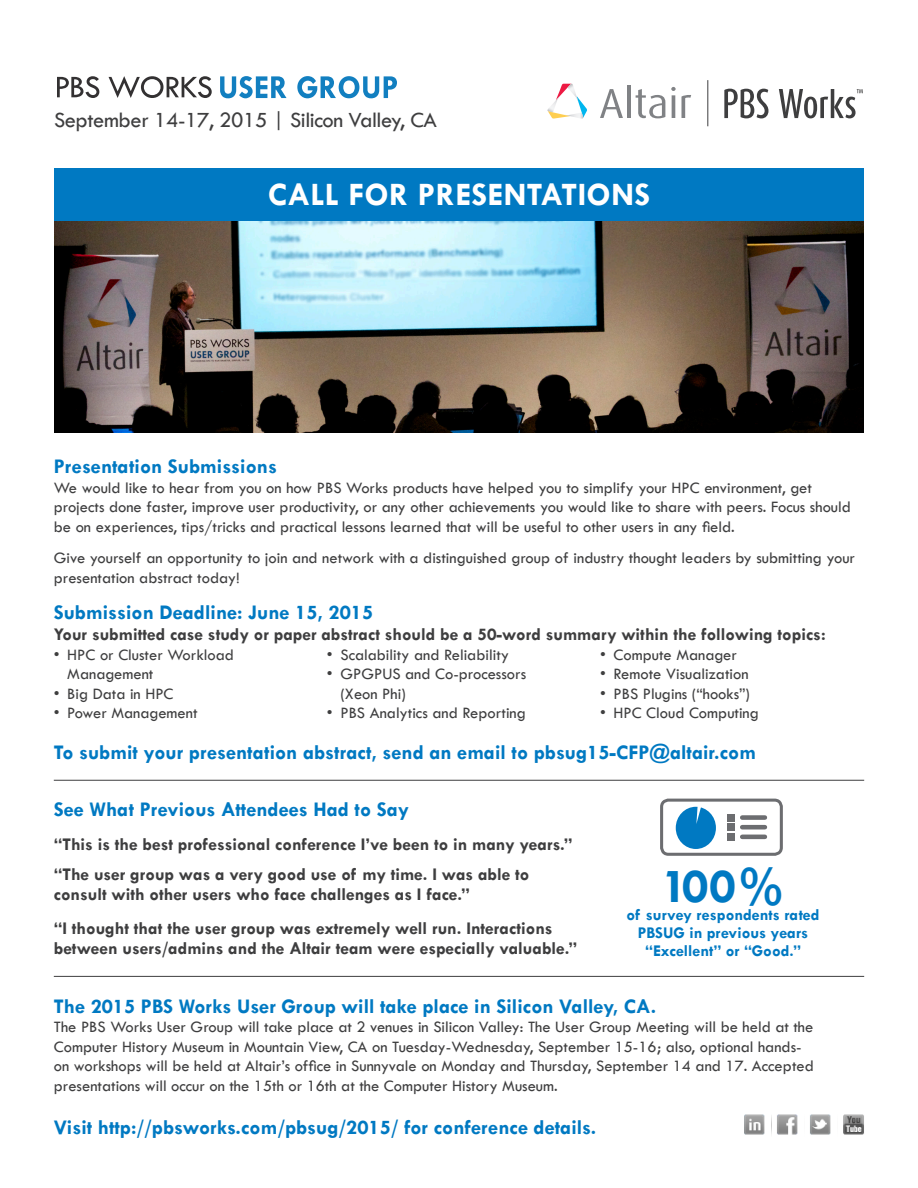
<style>
.page{position:relative;width:918px;height:1188px;background:#fff}
.page>*{position:absolute;margin:0;border:0;box-sizing:border-box;transform-origin:0 0}
.t1{font:700 49.5px "Tw Cen";color:#0079c2}
.t2{font:700 33px "Tw Cen";letter-spacing:.01em;color:#fff}
.t3{font:22.5px "Tw Cen";letter-spacing:-.02em;color:#3e3e3f}
.t4{font:700 21px "Tw Cen";color:#0079c2}
.t5{font:700 18px "Tw Cen";color:#3e3e3f}
.t6{font:16.5px/19.5px "Tw Cen";color:#3e3e3f}
.t7{font:700 16.5px "Tw Cen";color:#0079c2}
</style>
<div class="page">
<img style="left:54px;top:221px;width:810px;height:211px">
<div style="left:54px;top:168px;width:810px;height:53px;background:#0079c2"></div>
<img style="left:744px;top:1114px;width:120px;height:21px">
<svg style="left:57px;top:76px;width:42px;height:22px"></svg>
<svg style="left:109px;top:76px;width:103px;height:22px"></svg>
<svg style="left:220px;top:76px;width:67px;height:22px"></svg>
<svg style="left:297px;top:76px;width:100px;height:22px"></svg>
<svg style="left:600px;top:89px;width:23px;height:29px"></svg>
<hr style="left:627px;top:85px;width:4px;height:33px;background:#808285">
<svg style="left:636px;top:89px;width:29px;height:29px"></svg>
<svg style="left:671px;top:87px;width:20px;height:31px"></svg>
<svg style="left:547px;top:84px;width:40px;height:35px"></svg>
<hr style="left:708px;top:80px;width:1px;height:46px;background:#3e3e3f">
<svg style="left:724px;top:89px;width:44px;height:29px"></svg>
<svg style="left:779px;top:89px;width:84px;height:29px"></svg>
<hr style="left:54px;top:780px;width:810px;height:1px;background:#3e3e3f">
<hr style="left:54px;top:976px;width:810px;height:1px;background:#3e3e3f">
<div style="left:660px;top:799px;width:123px;height:57px;border:3px solid #6c6d70;border-radius:7px"></div>
<div style="left:676px;top:807px;width:40px;height:42px;background:#0079c2;border-radius:50%"></div>
<svg style="left:696px;top:806px;width:5px;height:18px"></svg>
<div style="left:742px;top:815px;width:23px;height:5px;background:#6c6d70"></div>
<div style="left:727px;top:814px;width:8px;height:7px;background:#6c6d70"></div>
<hr style="left:742px;top:825px;width:23px;height:4px;background:#6c6d70">
<div style="left:727px;top:824px;width:8px;height:7px;background:#6c6d70"></div>
<div style="left:727px;top:833px;width:8px;height:7px;background:#6c6d70"></div>
<hr style="left:742px;top:835px;width:23px;height:4px;background:#6c6d70">
<p class="t3" style="left:54px;top:107px;width:385px">September 14-17, 2015 | Silicon Valley, CA</p>
<p class="t2" style="left:268px;top:175px;width:384px">CALL FOR PRESENTATIONS</p>
<p class="t4" style="left:54px;top:454px;width:225px">Presentation Submissions</p>
<p class="t6" style="left:54px;top:478px;width:799px">We would like to hear from you on how PBS Works products have helped you to simplify your HPC environment, get projects done faster, improve user productivity, or any other achievements you would like to share with peers. Focus should be on experiences, tips/tricks and practical lessons learned that will be useful to other users in any field.</p>
<p class="t6" style="left:54px;top:548px;width:803px">Give yourself an opportunity to join and network with a distinguished group of industry thought leaders by submitting your presentation abstract today!</p>
<p class="t4" style="left:54px;top:599px;width:321px">Submission Deadline: June 15, 2015</p>
<p class="t5" style="left:54px;top:624px;width:773px">Your submitted case study or paper abstract should be a 50-word summary within the following topics:</p>
<p class="t6" style="left:67px;top:645px;width:168px;text-indent:-14px">• HPC or Cluster Workload<br>Management</p>
<p class="t6" style="left:54px;top:684px;width:121px">• Big Data in HPC</p>
<p class="t6" style="left:54px;top:703px;width:145px">• Power Management</p>
<p class="t6" style="left:600px;top:645px;width:139px">• Compute Manager</p>
<p class="t6" style="left:600px;top:664px;width:150px">• Remote Visualization</p>
<p class="t6" style="left:600px;top:684px;width:151px">• PBS Plugins (“hooks”)</p>
<p class="t6" style="left:600px;top:703px;width:160px">• HPC Cloud Computing</p>
<p class="t6" style="left:327px;top:645px;width:184px">• Scalability and Reliability</p>
<p class="t6" style="left:340px;top:664px;width:187px;text-indent:-14px">• GPGPUS and Co-processors (Xeon Phi)</p>
<p class="t6" style="left:327px;top:703px;width:201px">• PBS Analytics and Reporting</p>
<p class="t4" style="left:54px;top:740px;width:704px">To submit your presentation abstract, send an email to pbsug15-CFP@altair.com</p>
<p class="t4" style="left:54px;top:797px;width:357px">See What Previous Attendees Had to Say</p>
<p class="t5" style="left:54px;top:834px;width:520px">“This is the best professional conference I’ve been to in many years.”</p>
<p class="t5" style="left:54px;top:864px;width:477px">“The user group was a very good use of my time. I was able to</p>
<p class="t5" style="left:54px;top:883px;width:418px">consult with other users who face challenges as I face.”</p>
<p class="t5" style="left:54px;top:918px;width:500px">“I thought that the user group was extremely well run. Interactions</p>
<p class="t5" style="left:54px;top:937px;width:525px">between users/admins and the Altair team were especially valuable.”</p>
<p class="t1" style="left:662px;top:857px;width:125px">100%</p>
<p class="t7" style="left:638px;top:923px;width:172px">PBSUG in previous years</p>
<p class="t7" style="left:645px;top:941px;width:157px">“Excellent” or “Good.”</p>
<p class="t7" style="left:626px;top:905px;width:195px">of survey respondents rated</p>
<p class="t4" style="left:54px;top:993px;width:604px">The 2015 PBS Works User Group will take place in Silicon Valley, CA.</p>
<p class="t6" style="left:54px;top:1017px;width:762px">The PBS Works User Group will take place at 2 venues in Silicon Valley: The User Group Meeting will be held at the Computer History Museum in Mountain View, CA on Tuesday-Wednesday, September 15-16; also, optional hands&shy;on workshops will be held at Altair’s office in Sunnyvale on Monday and Thursday, September 14 and 17. Accepted presentations will occur on the 15th or 16th at the Computer History Museum.</p>
<p class="t4" style="left:54px;top:1115px;width:544px">Visit http://pbsworks.com/pbsug/2015/ for conference details.</p>
</div>
